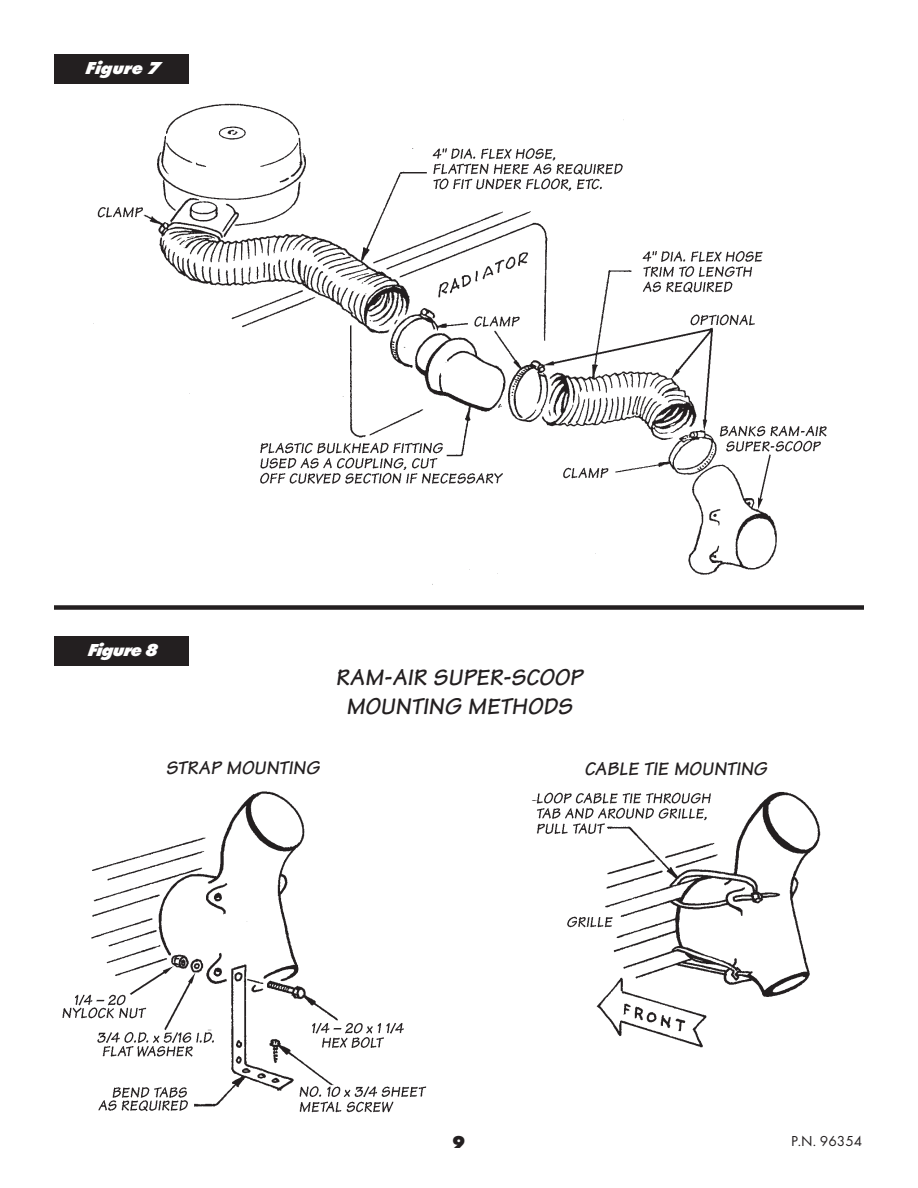
<style>
.page{position:relative;width:918px;height:1188px;background:#fff}
.page>*{position:absolute;margin:0;border:0;box-sizing:border-box;transform-origin:0 0}
.t1{font:italic 700 24px/28.8px "Tekton";color:#231f20;text-align:center}
.t2{font:italic 700 19.5px "Tekton";color:#231f20}
.t3{font:italic 800 18px "Futura T";letter-spacing:-.02em;color:#fff}
.t4{font:800 18px "Futura T";color:#231f20}
.t5{font:15px "Futura T";color:#231f20}
</style>
<div class="page">
<img style="left:93px;top:103px;width:734px;height:482px">
<div style="left:54px;top:54px;width:135px;height:29px;background:#231f20"></div>
<div style="left:54px;top:605px;width:810px;height:5px;background:#231f20"></div>
<div style="left:54px;top:636px;width:135px;height:29px;background:#231f20"></div>
<img style="left:531px;top:792px;width:290px;height:256px">
<img style="left:62px;top:791px;width:365px;height:322px">
<p class="t3" style="left:84px;top:57px;width:76px">Figure 7</p>
<p class="t3" style="left:86px;top:639px;width:72px">Figure 8</p>
<p class="t1" style="left:335px;top:666px;width:249px">RAM-AIR SUPER-SCOOP<br>MOUNTING METHODS</p>
<p class="t2" style="left:166px;top:761px;width:155px">STRAP MOUNTING</p>
<p class="t2" style="left:585px;top:762px;width:184px">CABLE TIE MOUNTING</p>
<p class="t4" style="left:453px;top:1131px;width:14px">9</p>
<p class="t5" style="left:791px;top:1132px;width:73px">P.N. 96354</p>
</div>
